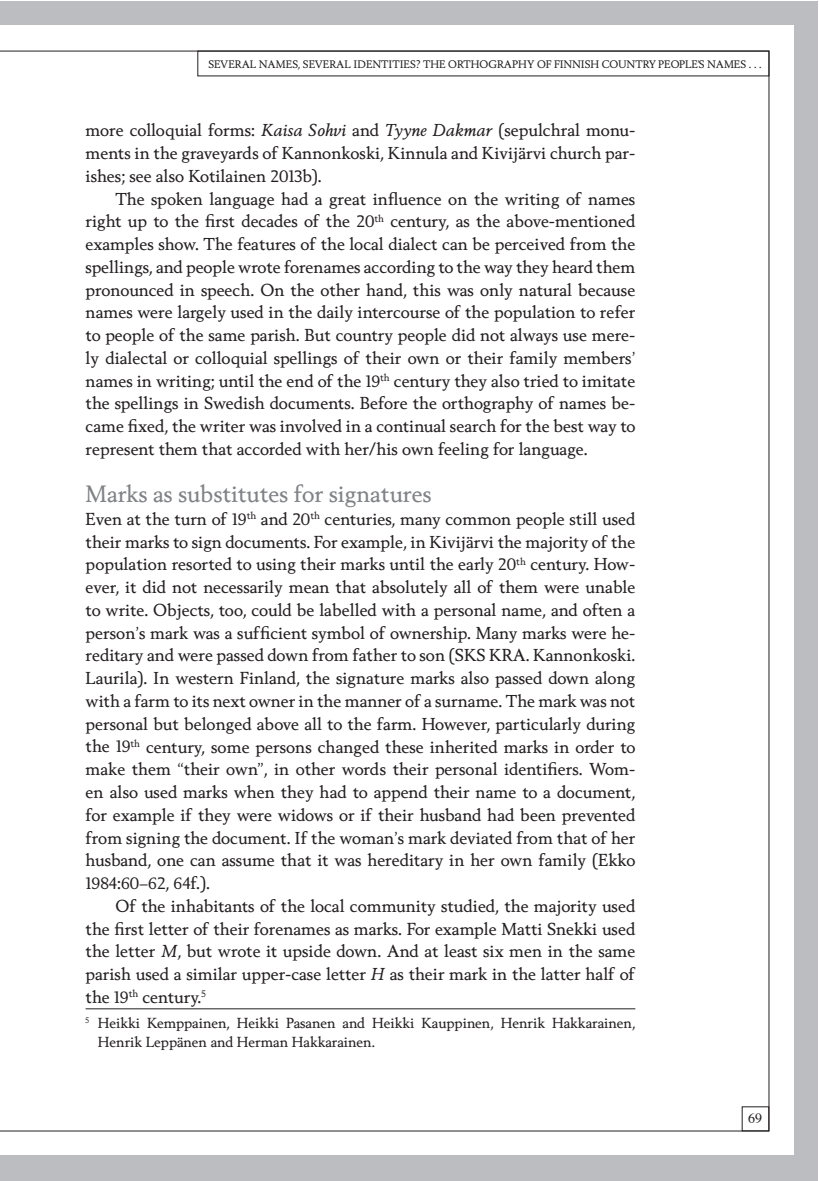
<style>
.page{position:relative;width:819px;height:1181px;background:#fff}
.page>*{position:absolute;margin:0;border:0;box-sizing:border-box;transform-origin:0 0}
.t1{font:22.75px "Berling Nova Text";color:#808285}
.t2{font:16.62px/22.8px "Berling Nova Text";color:#231f20;text-align:justify}
.t3{font:14px/19.2px "Berling Nova Text";color:#231f20}
.t4{font:14px "Times";color:#231f20}
.t5{font:10.5px "Berling Nova Text";color:#231f20}
.s1{font-style:italic}
</style>
<div class="page">
<div style="left:794px;top:1px;width:23px;height:1180px;background:#bcbdc0"></div>
<div style="left:0;top:1px;width:817px;height:24px;background:#bcbdc0"></div>
<div style="left:0;top:1155px;width:817px;height:26px;background:#bcbdc0"></div>
<div style="left:197px;top:51px;width:572px;height:25px;border:1px solid #231f20"></div>
<hr style="left:86px;top:1008px;width:549px;height:1px;background:#231f20">
<p class="t5" style="left:208px;top:57px;width:554px">SEVERAL NAMES, SEVERAL IDENTITIES? THE ORTHOGRAPHY OF FINNISH COUNTRY PEOPLE’S NAMES . . .</p>
<p class="t2" style="left:86px;top:119px;width:551px">more colloquial forms: <span class="s1">Kaisa Sohvi</span> and <span class="s1">Tyyne Dakmar</span> (sepulchral monu&shy;ments in the graveyards of Kannonkoski, Kinnula and Kivijärvi church par&shy;ishes; see also Kotilainen 2013b).</p>
<p class="t2" style="left:86px;top:187px;width:551px;text-indent:30px">The spoken language had a great influence on the writing of names right up to the first decades of the 20<sup>th</sup> century, as the above-mentioned examples show. The features of the local dialect can be perceived from the spellings, and people wrote forenames according to the way they heard them pronounced in speech. On the other hand, this was only natural because names were largely used in the daily intercourse of the population to refer to people of the same parish. But country people did not always use mere&shy;ly dialectal or colloquial spellings of their own or their family members’ names in writing; until the end of the 19<sup>th</sup> century they also tried to imitate the spellings in Swedish documents. Before the orthography of names be&shy;came fixed, the writer was involved in a continual search for the best way to represent them that accorded with her/his own feeling for language.</p>
<h1 class="t1" style="left:86px;top:479px;width:347px">Marks as substitutes for signatures</h1>
<p class="t2" style="left:86px;top:507px;width:551px">Even at the turn of 19<sup>th</sup> and 20<sup>th</sup> centuries, many common people still used their marks to sign documents. For example, in Kivijärvi the majority of the population resorted to using their marks until the early 20<sup>th</sup> century. How&shy;ever, it did not necessarily mean that absolutely all of them were unable to write. Objects, too, could be labelled with a personal name, and often a person’s mark was a sufficient symbol of ownership. Many marks were he&shy;reditary and were passed down from father to son (SKS KRA. Kannonkoski.<br>Laurila). In western Finland, the signature marks also passed down along with a farm to its next owner in the manner of a surname. The mark was not personal but belonged above all to the farm. However, particularly during the 19<sup>th</sup> century, some persons changed these inherited marks in order to make them “their own”, in other words their personal identifiers. Wom&shy;en also used marks when they had to append their name to a document, for example if they were widows or if their husband had been prevented from signing the document. If the woman’s mark deviated from that of her husband, one can assume that it was hereditary in her own family (Ekko 1984:60–62, 64f.).</p>
<p class="t2" style="left:86px;top:894px;width:551px;text-indent:30px">Of the inhabitants of the local community studied, the majority used the first letter of their forenames as marks. For example Matti Snekki used the letter <span class="s1">M</span>, but wrote it upside down. And at least six men in the same parish used a similar upper-case letter <span class="s1">H</span> as their mark in the latter half of the 19<sup>th</sup> century.<sup>5</sup></p>
<p class="t3" style="left:98px;top:1012px;width:539px;text-indent:-12px"><sup>5</sup> Heikki Kemppainen, Heikki Pasanen and Heikki Kauppinen, Henrik Hakkarainen,<br>Henrik Leppänen and Herman Hakkarainen.</p>
<p class="t4" style="left:748px;top:1113px;width:15px">69</p>
</div>
